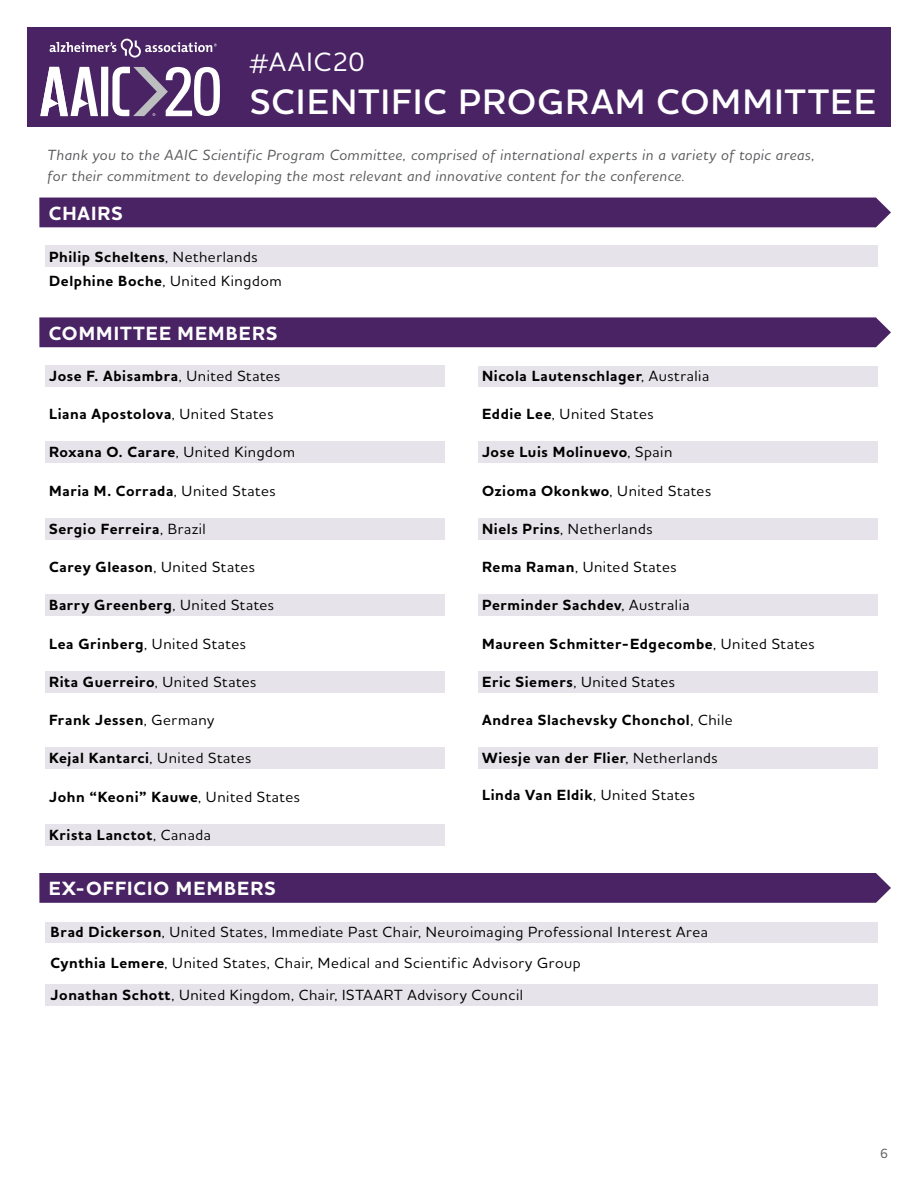
<style>
.page{position:relative;width:918px;height:1188px;background:#fff}
.page>*{position:absolute;margin:0;border:0;box-sizing:border-box;transform-origin:0 0}
.t1{font:600 36px "Houschka Alt Pro";letter-spacing:.035em;color:#fff}
.t2{font:500 27px "Houschka Alt Pro";letter-spacing:.05em;color:#fff}
.Time{font:700 19.5px "Houschka Alt Pro";letter-spacing:.055em;color:#fff}
.Purple_Shading{font:700 15px "Houschka Alt Pro";letter-spacing:.04em;color:#000}
.Purple_Shading-2{font:500 15px "Houschka Alt Pro";letter-spacing:.035em;color:#000}
.t3{font:italic 500 15px/21px "Houschka Alt Pro";letter-spacing:.035em;color:#58595b}
.t4{font:500 13.5px "Houschka Alt Pro";color:#58595b}
.s1{font-weight:500}
.s2{font-weight:700}
</style>
<div class="page">
<div style="left:27px;top:27px;width:864px;height:99px;background:#492364"></div>
<svg style="left:50px;top:39px;width:167px;height:19px"></svg>
<div style="left:101px;top:67px;width:7px;height:49px;background:#fff"></div>
<svg style="left:40px;top:67px;width:58px;height:49px"></svg>
<svg style="left:112px;top:67px;width:108px;height:49px"></svg>
<div style="left:45px;top:246px;width:833px;height:21px;background:#e7e3ea"></div>
<div style="left:45px;top:365px;width:400px;height:22px;background:#e7e3ea"></div>
<div style="left:45px;top:442px;width:400px;height:21px;background:#e7e3ea"></div>
<div style="left:45px;top:518px;width:400px;height:22px;background:#e7e3ea"></div>
<div style="left:45px;top:595px;width:400px;height:21px;background:#e7e3ea"></div>
<div style="left:45px;top:671px;width:400px;height:22px;background:#e7e3ea"></div>
<div style="left:45px;top:748px;width:400px;height:21px;background:#e7e3ea"></div>
<div style="left:45px;top:824px;width:400px;height:22px;background:#e7e3ea"></div>
<div style="left:478px;top:367px;width:400px;height:20px;background:#e7e3ea"></div>
<div style="left:478px;top:442px;width:400px;height:21px;background:#e7e3ea"></div>
<div style="left:478px;top:518px;width:400px;height:22px;background:#e7e3ea"></div>
<div style="left:478px;top:595px;width:400px;height:21px;background:#e7e3ea"></div>
<div style="left:478px;top:671px;width:400px;height:22px;background:#e7e3ea"></div>
<div style="left:478px;top:748px;width:400px;height:21px;background:#e7e3ea"></div>
<div style="left:45px;top:922px;width:833px;height:20px;background:#e7e3ea"></div>
<div style="left:45px;top:984px;width:833px;height:21px;background:#e7e3ea"></div>
<div style="left:39px;top:198px;width:852px;height:29px;background:#492364"></div>
<div style="left:39px;top:317px;width:852px;height:30px;background:#492364"></div>
<div style="left:39px;top:873px;width:852px;height:30px;background:#492364"></div>
<p class="t2" style="left:250px;top:45px;width:117px">#AAIC20</p>
<p class="t1" style="left:250px;top:79px;width:627px">SCIENTIFIC PROGRAM COMMITTEE</p>
<p class="t3" style="left:48px;top:144px;width:769px">Thank you to the AAIC Scientific Program Committee, comprised of international experts in a variety of topic areas, for their commitment to developing the most relevant and innovative content for the conference.</p>
<p class="Time" style="left:49px;top:201px;width:76px">CHAIRS</p>
<p class="Purple_Shading" style="left:49px;top:247px;width:210px">Philip Scheltens<span class="s1">, Netherlands</span></p>
<p class="Purple_Shading-2" style="left:49px;top:272px;width:234px"><span class="s2">Delphine Boche</span>, United Kingdom</p>
<p class="Time" style="left:49px;top:320px;width:230px">COMMITTEE MEMBERS</p>
<p class="Purple_Shading" style="left:49px;top:366px;width:233px">Jose F. Abisambra<span class="s1">, United States</span></p>
<p class="Purple_Shading" style="left:49px;top:404px;width:226px">Liana Apostolova<span class="s1">, United States</span></p>
<p class="Purple_Shading" style="left:49px;top:443px;width:247px">Roxana O. Carare<span class="s1">, United Kingdom</span></p>
<p class="Purple_Shading" style="left:49px;top:481px;width:228px">Maria M. Corrada<span class="s1">, United States</span></p>
<p class="Purple_Shading" style="left:49px;top:519px;width:158px">Sergio Ferreira<span class="s1">, Brazil</span></p>
<p class="Purple_Shading-2" style="left:49px;top:558px;width:207px"><span class="s2">Carey Gleason</span>, United States</p>
<p class="Purple_Shading" style="left:49px;top:596px;width:226px">Barry Greenberg<span class="s1">, United States</span></p>
<p class="Purple_Shading-2" style="left:49px;top:634px;width:198px"><span class="s2">Lea Grinberg</span>, United States</p>
<p class="Purple_Shading" style="left:49px;top:672px;width:209px">Rita Guerreiro<span class="s1">, United States</span></p>
<p class="Purple_Shading" style="left:49px;top:710px;width:167px">Frank Jessen<span class="s1">, Germany</span></p>
<p class="Purple_Shading" style="left:49px;top:749px;width:204px">Kejal Kantarci<span class="s1">, United States</span></p>
<p class="Purple_Shading" style="left:49px;top:787px;width:252px">John “Keoni” Kauwe<span class="s1">, United States</span></p>
<p class="Purple_Shading" style="left:49px;top:825px;width:163px">Krista Lanctot<span class="s1">, Canada</span></p>
<p class="Time" style="left:49px;top:876px;width:229px">EX-OFFICIO MEMBERS</p>
<p class="Purple_Shading" style="left:482px;top:366px;width:229px">Nicola Lautenschlager<span class="s1">, Australia</span></p>
<p class="Purple_Shading-2" style="left:482px;top:405px;width:173px"><span class="s2">Eddie Lee</span>, United States</p>
<p class="Purple_Shading" style="left:482px;top:443px;width:192px">Jose Luis Molinuevo<span class="s1">, Spain</span></p>
<p class="Purple_Shading" style="left:482px;top:481px;width:231px">Ozioma Okonkwo<span class="s1">, United States</span></p>
<p class="Purple_Shading-2" style="left:482px;top:519px;width:172px"><span class="s2">Niels Prins</span>, Netherlands</p>
<p class="Purple_Shading-2" style="left:482px;top:558px;width:196px"><span class="s2">Rema Raman</span>, United States</p>
<p class="Purple_Shading" style="left:482px;top:596px;width:209px">Perminder Sachdev<span class="s1">, Australia</span></p>
<p class="Purple_Shading" style="left:482px;top:634px;width:334px">Maureen Schmitter-Edgecombe<span class="s1">, United States</span></p>
<p class="Purple_Shading-2" style="left:482px;top:672px;width:194px"><span class="s2">Eric Siemers</span>, United States</p>
<p class="Purple_Shading" style="left:482px;top:710px;width:252px">Andrea Slachevsky Chonchol<span class="s1">, Chile</span></p>
<p class="Purple_Shading" style="left:482px;top:749px;width:237px">Wiesje van der Flier<span class="s1">, Netherlands</span></p>
<p class="Purple_Shading" style="left:482px;top:785px;width:214px">Linda Van Eldik<span class="s1">, United States</span></p>
<p class="Purple_Shading-2" style="left:51px;top:922px;width:659px"><span class="s2">Brad Dickerson</span>, United States, Immediate Past Chair, Neuroimaging Professional Interest Area</p>
<p class="Purple_Shading-2" style="left:51px;top:954px;width:532px"><span class="s2">Cynthia Lemere</span>, United States, Chair, Medical and Scientific Advisory Group</p>
<p class="Purple_Shading-2" style="left:51px;top:985px;width:474px"><span class="s2">Jonathan Schott</span>, United Kingdom, Chair, ISTAART Advisory Council</p>
<p class="t4" style="left:880px;top:1145px;width:10px">6</p>
</div>
